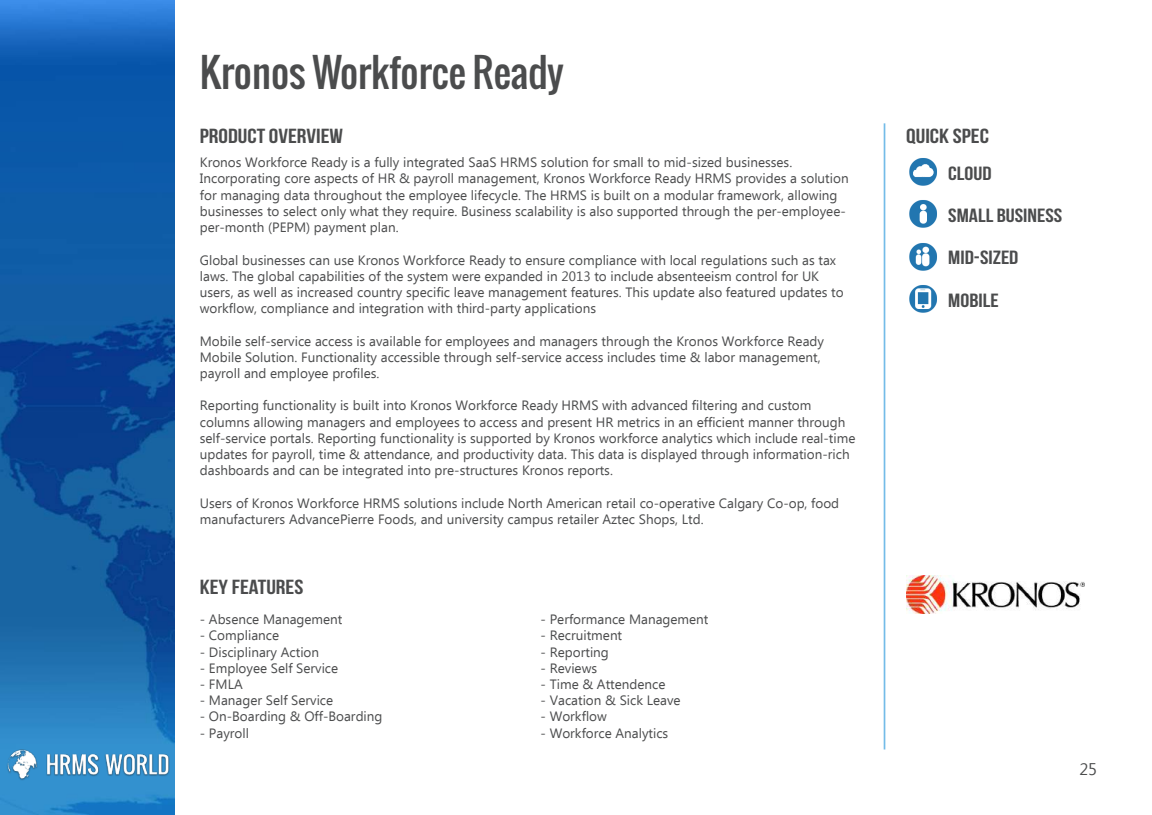
<style>
.page{position:relative;width:1152px;height:815px;background:#fff}
.page>*{position:absolute;margin:0;border:0;box-sizing:border-box;transform-origin:0 0}
.t1{font:39px "Oswald";color:#4b4c4d}
.t2{font:20.4px "Bebas Neue";color:#4b4c4d;scale:1.18 1}
.t3{font:19.2px "Bebas Neue";color:#4b4c4d;scale:1.18 1}
.t4{font:16.5px "Ebrima";color:#4b4c4d}
.t5{font:13.5px/16.2px "Ebrima";color:#4b4c4d}
</style>
<div class="page">
<img style="left:0;top:0;width:174px;height:815px">
<img style="left:7px;top:749px;width:162px;height:31px">
<hr style="left:884px;top:123px;width:1px;height:626px;background:#74bce8">
<img style="left:909px;top:158px;width:28px;height:28px">
<img style="left:906px;top:575px;width:179px;height:39px">
<img style="left:909px;top:285px;width:28px;height:28px">
<img style="left:909px;top:243px;width:28px;height:28px">
<img style="left:909px;top:200px;width:28px;height:28px">
<h1 class="t1" style="left:200px;top:43px;width:365px">Kronos Workforce Ready</h1>
<h2 class="t2" style="left:200px;top:124px;width:123px">PRODUCT OVERVIEW</h2>
<p class="t5" style="left:200px;top:155px;width:650px">Kronos Workforce Ready is a fully integrated SaaS HRMS solution for small to mid-sized businesses.<br>Incorporating core aspects of HR &amp; payroll management, Kronos Workforce Ready HRMS provides a solution for managing data throughout the employee lifecycle. The HRMS is built on a modular framework, allowing businesses to select only what they require. Business scalability is also supported through the per-employee&shy;per-month (PEPM) payment plan.</p>
<p class="t5" style="left:200px;top:252px;width:645px">Global businesses can use Kronos Workforce Ready to ensure compliance with local regulations such as tax laws. The global capabilities of the system were expanded in 2013 to include absenteeism control for UK users, as well as increased country specific leave management features. This update also featured updates to workflow, compliance and integration with third-party applications</p>
<p class="t5" style="left:200px;top:333px;width:626px">Mobile self-service access is available for employees and managers through the Kronos Workforce Ready<br>Mobile Solution. Functionality accessible through self-service access includes time &amp; labor management, payroll and employee profiles.</p>
<p class="t5" style="left:200px;top:398px;width:657px">Reporting functionality is built into Kronos Workforce Ready HRMS with advanced filtering and custom columns allowing managers and employees to access and present HR metrics in an efficient manner through self-service portals. Reporting functionality is supported by Kronos workforce analytics which include real-time updates for payroll, time &amp; attendance, and productivity data. This data is displayed through information-rich dashboards and can be integrated into pre-structures Kronos reports.</p>
<p class="t5" style="left:200px;top:495px;width:641px">Users of Kronos Workforce HRMS solutions include North American retail co-operative Calgary Co-op, food manufacturers AdvancePierre Foods, and university campus retailer Aztec Shops, Ltd.</p>
<h2 class="t2" style="left:200px;top:576px;width:89px">KEY FEATURES</h2>
<p class="t5" style="left:200px;top:612px;width:144px">- Absence Management</p>
<p class="t5" style="left:200px;top:628px;width:81px">- Compliance</p>
<p class="t5" style="left:200px;top:644px;width:121px">- Disciplinary Action</p>
<p class="t5" style="left:200px;top:660px;width:140px">- Employee Self Service</p>
<p class="t5" style="left:200px;top:677px;width:44px">- FMLA</p>
<p class="t5" style="left:200px;top:693px;width:135px">- Manager Self Service</p>
<p class="t5" style="left:200px;top:709px;width:184px">- On-Boarding &amp; Off-Boarding</p>
<p class="t5" style="left:200px;top:725px;width:51px">- Payroll</p>
<p class="t5" style="left:541px;top:612px;width:169px">- Performance Management</p>
<p class="t5" style="left:541px;top:628px;width:83px">- Recruitment</p>
<p class="t5" style="left:541px;top:644px;width:70px">- Reporting</p>
<p class="t5" style="left:541px;top:660px;width:58px">- Reviews</p>
<p class="t5" style="left:541px;top:677px;width:126px">- Time &amp; Attendence</p>
<p class="t5" style="left:541px;top:693px;width:141px">- Vacation &amp; Sick Leave</p>
<p class="t5" style="left:541px;top:709px;width:68px">- Workflow</p>
<p class="t5" style="left:541px;top:725px;width:129px">- Workforce Analytics</p>
<h2 class="t2" style="left:906px;top:124px;width:72px">QUICK SPEC</h2>
<h3 class="t3" style="left:948px;top:162px;width:38px">CLOUD</h3>
<h3 class="t3" style="left:948px;top:205px;width:98px">SMALL BUSINESS</h3>
<h3 class="t3" style="left:948px;top:247px;width:61px">MID-SIZED</h3>
<h3 class="t3" style="left:948px;top:289px;width:44px">MOBILE</h3>
<p class="t4" style="left:1079px;top:757px;width:19px">25</p>
</div>
